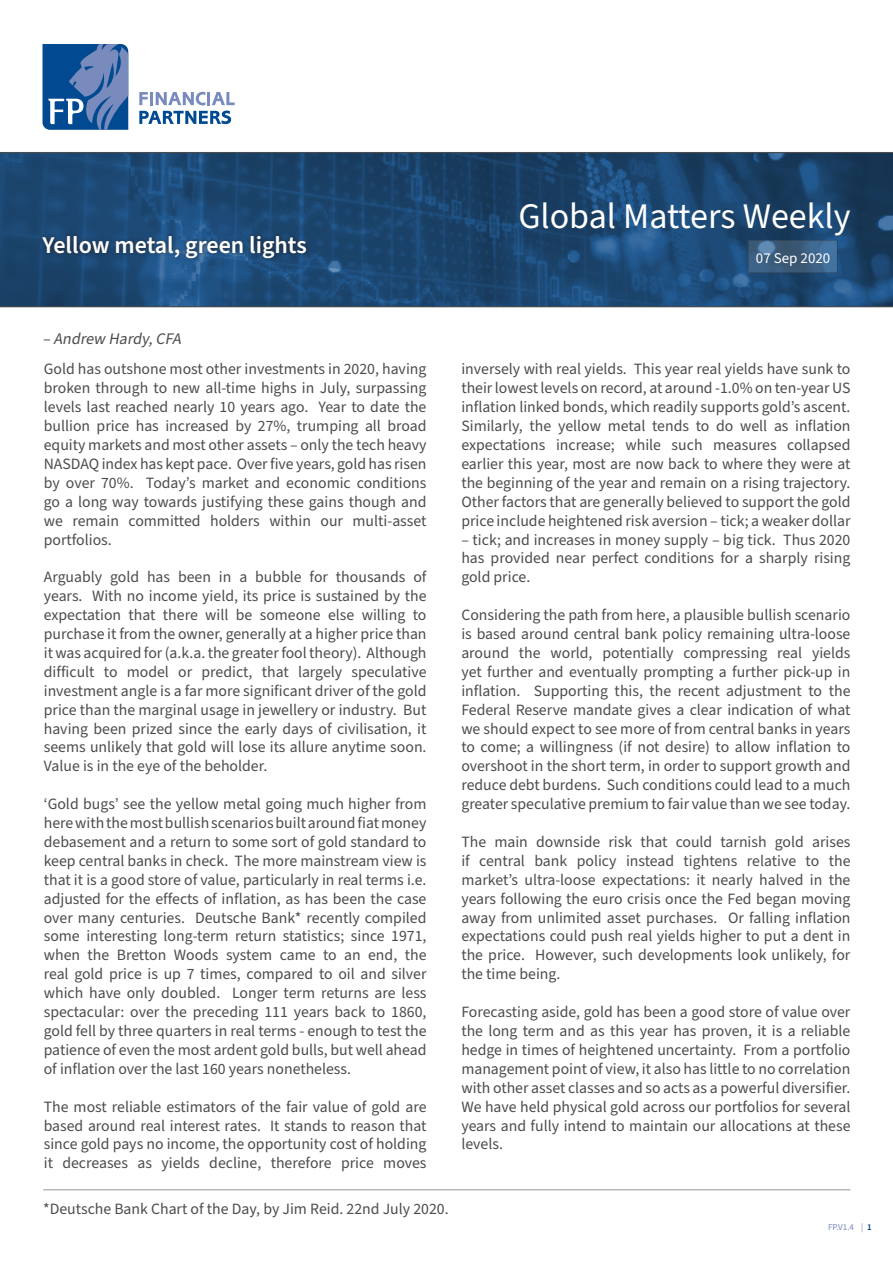
<style>
.page{position:relative;width:893px;height:1263px;background:#fff}
.page>*{position:absolute;margin:0;border:0;box-sizing:border-box;transform-origin:0 0}
.t1{font:36px "Source Sans Pro";color:#fff}
.t2{font:600 24px "Source Sans Pro";color:#fff}
.Paragraph_Style_1{font:italic 16.2px "Source Sans Pro";color:#4b4c4d}
.Paragraph_Style_1-2{font:15.75px/18.9px "Source Sans Pro";color:#4b4c4d;text-align:justify}
.t3{font:15px "Source Sans Pro";color:#fff}
.t4{font:9px "Source Sans Pro";color:#788bbc}
.s1{font-weight:600;color:#014990}
</style>
<div class="page">
<svg style="left:0;top:153px;width:893px;height:153px;background:#1c4670"></svg>
<hr style="left:0;top:306px;width:893px;height:1px;background:#4b4c4d">
<hr style="left:0;top:152px;width:893px;height:1px;background:#4b4c4d">
<svg style="left:139px;top:92px;width:96px;height:13px"></svg>
<svg style="left:139px;top:111px;width:92px;height:13px"></svg>
<svg style="left:43px;top:44px;width:85px;height:86px;background:#3c6ca6"></svg>
<svg style="left:750px;top:242px;width:85px;height:29px;background:#3e6386"></svg>
<div style="left:39px;top:231px;width:272px;height:32px;background:#231f20;opacity:.75"></div>
<hr style="left:43px;top:1189px;width:807px;height:1px;background:#939598">
<p class="t2" style="left:43px;top:228px;width:266px">Yellow metal, green lights</p>
<p class="t1" style="left:518px;top:192px;width:334px">Global Matters Weekly</p>
<p class="t3" style="left:756px;top:248px;width:76px">07 Sep 2020</p>
<p class="Paragraph_Style_1" style="left:43px;top:328px;width:144px">– Andrew Hardy,CFA</p>
<p class="Paragraph_Style_1-2" style="left:44px;top:360px;width:384px">Gold has outshone most other investments in 2020, having broken through to new all-time highs in July, surpassing levels last reached nearly 10 years ago. Year to date the bullion price has increased by 27%, trumping all broad equity markets and most other assets – only the tech heavy NASDAQ index has kept pace. Over five years, gold has risen by over 70%. Today’s market and economic conditions go a long way towards justifying these gains though and we remain committed holders within our multi-asset portfolios.</p>
<p class="Paragraph_Style_1-2" style="left:44px;top:568px;width:384px">Arguably gold has been in a bubble for thousands of years. With no income yield, its price is sustained by the expectation that there will be someone else willing to purchase it from the owner, generally at a higher price than it was acquired for (a.k.a. the greater fool theory). Although difficult to model or predict, that largely speculative investment angle is a far more significant driver of the gold price than the marginal usage in jewellery or industry. But having been prized since the early days of civilisation, it seems unlikely that gold will lose its allure anytime soon.<br>Value is in the eye of the beholder.</p>
<p class="Paragraph_Style_1-2" style="left:44px;top:795px;width:384px">‘Gold bugs’ see the yellow metal going much higher from here with the most bullish scenarios built around fiat money debasement and a return to some sort of gold standard to keep central banks in check. The more mainstream view is that it is a good store of value, particularly in real terms i.e. adjusted for the effects of inflation, as has been the case over many centuries. Deutsche Bank* recently compiled some interesting long-term return statistics; since 1971, when the Bretton Woods system came to an end, the real gold price is up 7 times, compared to oil and silver which have only doubled. Longer term returns are less spectacular: over the preceding 111 years back to 1860, gold fell by three quarters in real terms - enough to test the patience of even the most ardent gold bulls, but well ahead of inflation over the last 160 years nonetheless.</p>
<p class="Paragraph_Style_1-2" style="left:44px;top:1097px;width:384px">The most reliable estimators of the fair value of gold are based around real interest rates. It stands to reason that since gold pays no income, the opportunity cost of holding it decreases as yields decline, therefore price moves</p>
<p class="Paragraph_Style_1-2" style="left:43px;top:1200px;width:407px">*Deutsche Bank Chart of the Day, by Jim Reid. 22nd July 2020.</p>
<p class="Paragraph_Style_1-2" style="left:461px;top:360px;width:391px">inversely with real yields. This year real yields have sunk to their lowest levels on record, at around -1.0% on ten-year US inflation linked bonds, which readily supports gold’s ascent.<br>Similarly, the yellow metal tends to do well as inflation expectations increase; while such measures collapsed earlier this year, most are now back to where they were at the beginning of the year and remain on a rising trajectory.<br>Other factors that are generally believed to support the gold price include heightened risk aversion – tick; a weaker dollar</p>
<p class="Paragraph_Style_1-2" style="left:461px;top:530px;width:391px">– tick; and increases in money supply – big tick. Thus 2020 has provided near perfect conditions for a sharply rising gold price.</p>
<p class="Paragraph_Style_1-2" style="left:461px;top:606px;width:391px">Considering the path from here, a plausible bullish scenario is based around central bank policy remaining ultra-loose around the world, potentially compressing real yields yet further and eventually prompting a further pick-up in inflation. Supporting this, the recent adjustment to the Federal Reserve mandate gives a clear indication of what we should expect to see more of from central banks in years to come; a willingness (if not desire) to allow inflation to overshoot in the short term, in order to support growth and reduce debt burdens. Such conditions could lead to a much greater speculative premium to fair value than we see today.</p>
<p class="Paragraph_Style_1-2" style="left:461px;top:833px;width:391px">The main downside risk that could tarnish gold arises if central bank policy instead tightens relative to the market’s ultra-loose expectations: it nearly halved in the years following the euro crisis once the Fed began moving away from unlimited asset purchases. Or falling inflation expectations could push real yields higher to put a dent in the price. However, such developments look unlikely, for the time being.</p>
<p class="Paragraph_Style_1-2" style="left:461px;top:1003px;width:391px">Forecasting aside, gold has been a good store of value over the long term and as this year has proven, it is a reliable hedge in times of heightened uncertainty. From a portfolio management point of view, it also has little to no correlation with other asset classes and so acts as a powerful diversifier.<br>We have held physical gold across our portfolios for several years and fully intend to maintain our allocations at these levels.</p>
<p class="t4" style="left:828px;top:1221px;width:45px">FP.V1.4 | <span class="s1">1</span></p>
</div>
